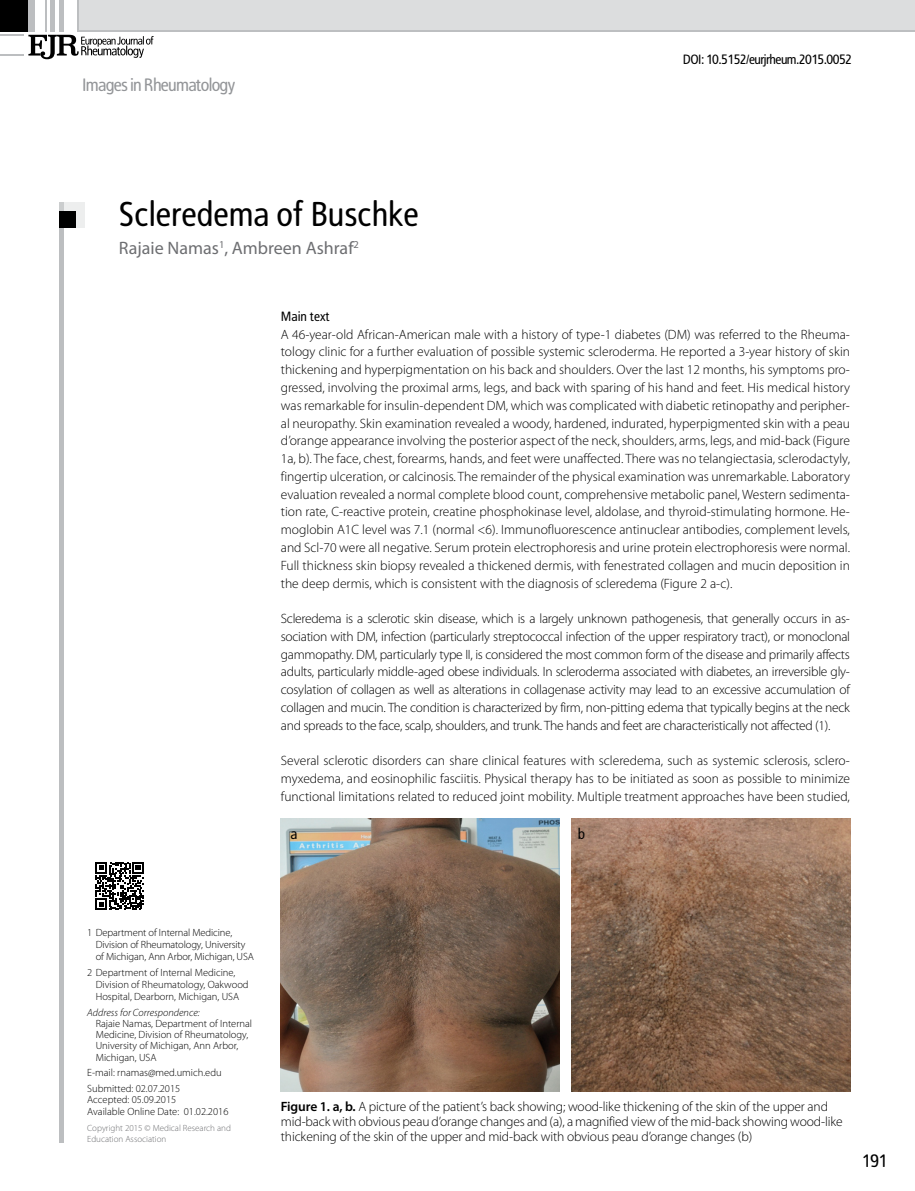
<style>
.page{position:relative;width:915px;height:1191px;background:#fff}
.page>*{position:absolute;margin:0;border:0;box-sizing:border-box;transform-origin:0 0}
.t1{font:34.5px "Rotokas";color:#000}
.t2{font:18px "Myriad Pro";color:#6d6e71}
.t3{font:18px "Rotokas";letter-spacing:-.04em;color:#939598}
.t4{font:18px "Rotokas";color:#000}
.t5{font:15px "Rotokas";color:#000}
.t6{font:300 13.5px/17.7px "Myriad Pro";letter-spacing:-.01em;color:#000;text-align:justify}
.t7{font:13.5px "Rotokas";letter-spacing:-.04em;color:#000}
.t8{font:13.5px "Rotokas";color:#000}
.t9{font:300 10.5px/12px "Myriad Pro";color:#000}
.t10{font:italic 300 10.5px "Myriad Pro";color:#000}
.t11{font:300 9px/11.2px "Myriad Pro";color:#6d6e71}
.s1{font-weight:600}
</style>
<div class="page">
<div style="left:78px;top:0;width:836px;height:31px;background:#dcddde"></div>
<hr style="left:78px;top:0;width:1px;height:31px;background:#bcbec0">
<div style="left:0;top:0;width:31px;height:31px;background:#000"></div>
<div style="left:28px;top:0;width:7px;height:31px;background:#bcbec0"></div>
<hr style="left:45px;top:0;width:2px;height:31px;background:#bcbec0">
<div style="left:50px;top:0;width:5px;height:31px;background:#bcbec0"></div>
<div style="left:59px;top:0;width:5px;height:31px;background:#bcbec0"></div>
<svg style="left:0;top:35px;width:154px;height:24px"></svg>
<div style="left:59px;top:202px;width:5px;height:940px;background:#bcbec0"></div>
<svg style="left:59px;top:202px;width:26px;height:26px"></svg>
<div style="left:59px;top:211px;width:17px;height:17px;background:#000"></div>
<svg style="left:96px;top:862px;width:48px;height:48px"></svg>
<img style="left:281px;top:818px;width:278px;height:273px">
<img style="left:571px;top:818px;width:278px;height:273px">
<h2 class="t3" style="left:82px;top:73px;width:154px">Images in Rheumatology</h2>
<p class="t7" style="left:682px;top:51px;width:170px">DOI: 10.5152/eurjrheum.2015.0052</p>
<h1 class="t1" style="left:119px;top:193px;width:301px">Scleredema of Buschke</h1>
<h2 class="t2" style="left:119px;top:236px;width:241px">Rajaie Namas<sup>1</sup>, Ambreen Ashraf<sup>2</sup></h2>
<p class="t8" style="left:281px;top:308px;width:50px">Main text</p>
<p class="t6" style="left:281px;top:325px;width:570px">A 46-year-old African-American male with a history of type-1 diabetes (DM) was referred to the Rheuma&shy;tology clinic for a further evaluation of possible systemic scleroderma. He reported a 3-year history of skin thickening and hyperpigmentation on his back and shoulders. Over the last 12 months, his symptoms pro&shy;gressed, involving the proximal arms, legs, and back with sparing of his hand and feet. His medical history was remarkable for insulin-dependent DM, which was complicated with diabetic retinopathy and peripher&shy;al neuropathy. Skin examination revealed a woody, hardened, indurated, hyperpigmented skin with a peau d’orange appearance involving the posterior aspect of the neck, shoulders, arms, legs, and mid-back (Figure 1a, b). The face, chest, forearms, hands, and feet were unaffected. There was no telangiectasia, sclerodactyly, fingertip ulceration, or calcinosis. The remainder of the physical examination was unremarkable. Laboratory evaluation revealed a normal complete blood count, comprehensive metabolic panel, Western sedimenta&shy;tion rate, C-reactive protein, creatine phosphokinase level, aldolase, and thyroid-stimulating hormone. He&shy;moglobin A1C level was 7.1 (normal &lt;6). Immunofluorescence antinuclear antibodies, complement levels, and Scl-70 were all negative. Serum protein electrophoresis and urine protein electrophoresis were normal.<br>Full thickness skin biopsy revealed a thickened dermis, with fenestrated collagen and mucin deposition in the deep dermis, which is consistent with the diagnosis of scleredema (Figure 2 a-c).</p>
<p class="t6" style="left:281px;top:609px;width:570px">Scleredema is a sclerotic skin disease, which is a largely unknown pathogenesis, that generally occurs in as&shy;sociation with DM, infection (particularly streptococcal infection of the upper respiratory tract), or monoclonal gammopathy. DM, particularly type II, is considered the most common form of the disease and primarily affects adults, particularly middle-aged obese individuals. In scleroderma associated with diabetes, an irreversible gly&shy;cosylation of collagen as well as alterations in collagenase activity may lead to an excessive accumulation of collagen and mucin. The condition is characterized by firm, non-pitting edema that typically begins at the neck and spreads to the face, scalp, shoulders, and trunk. The hands and feet are characteristically not affected (1).</p>
<p class="t6" style="left:281px;top:751px;width:570px">Several sclerotic disorders can share clinical features with scleredema, such as systemic sclerosis, sclero&shy;myxedema, and eosinophilic fasciitis. Physical therapy has to be initiated as soon as possible to minimize functional limitations related to reduced joint mobility. Multiple treatment approaches have been studied,</p>
<p class="t5" style="left:290px;top:824px;width:8px">a</p>
<p class="t5" style="left:577px;top:824px;width:9px">b</p>
<p class="t9" style="left:96px;top:926px;width:160px;text-indent:-9px">1 Department of Internal Medicine,<br>Division of Rheumatology, University of Michigan, Ann Arbor, Michigan, USA</p>
<p class="t9" style="left:96px;top:966px;width:154px;text-indent:-9px">2 Department of Internal Medicine,<br>Division of Rheumatology, Oakwood<br>Hospital, Dearborn, Michigan, USA</p>
<p class="t10" style="left:87px;top:1005px;width:114px">Address for Correspondence:</p>
<p class="t9" style="left:96px;top:1017px;width:158px;line-height:11.2px">Rajaie Namas, Department of Internal<br>Medicine, Division of Rheumatology,<br>University of Michigan, Ann Arbor,<br>Michigan, USA</p>
<p class="t9" style="left:87px;top:1065px;width:136px;line-height:15.8px">E-mail: rnamas@med.umich.edu<br>Submitted: 02.07.2015</p>
<p class="t9" style="left:87px;top:1093px;width:143px">Accepted: 05.09.2015<br>Available Online Date: 01.02.2016</p>
<p class="t11" style="left:87px;top:1122px;width:145px">Copyright 2015 © Medical Research and<br>Education Association</p>
<p class="t6" style="left:281px;top:1098px;width:563px;line-height:15px;text-align:left"><span class="s1">Figure 1. a, b.</span> A picture of the patient’s back showing; wood-like thickening of the skin of the upper and mid-back with obvious peau d’orange changes and (a), a magnified view of the mid-back showing wood-like thickening of the skin of the upper and mid-back with obvious peau d’orange changes (b)</p>
<h2 class="t4" style="left:861px;top:1150px;width:27px">191</h2>
</div>
